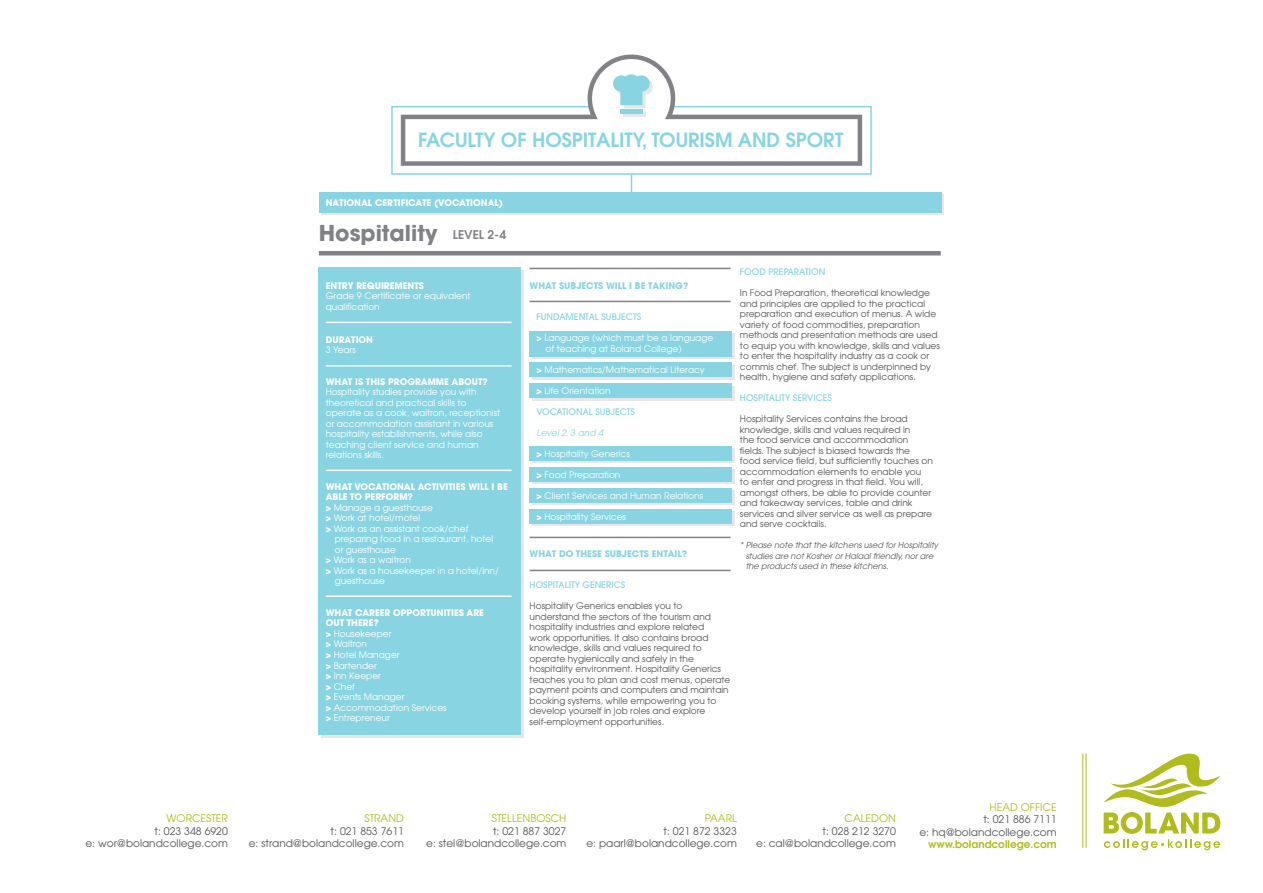
<style>
.page{position:relative;width:1263px;height:893px;background:#fff}
.page>*{position:absolute;margin:0;border:0;box-sizing:border-box;transform-origin:0 0}
.t1{font:700 21.75px "Avant Garde";color:#808285}
.t2{font:600 19.5px "Avant Garde";color:#88d4e2}
.t3{font:600 12px "Avant Garde";color:#808285}
.t4{font:10.5px/12.6px "Avant Garde";color:#57585a;text-align:right}
.t5{font:10.5px "Avant Garde";color:#b0bb1d}
.t6{font:600 10.5px "Avant Garde";color:#b0bb1d}
.t7{font:9px/10.5px "Avant Garde";color:#57585a}
.t8{font:9px/10.5px "Avant Garde";color:#fff}
.t9{font:700 9px "Avant Garde";color:#fff}
.t10{font:500 9px "Avant Garde";color:#88d4e2}
.t11{font:700 9px "Avant Garde";color:#88d4e2}
.t12{font:italic 9px "Avant Garde";color:#88d4e2}
.t13{font:italic 8.25px/10.5px "Avant Garde";color:#57585a}
.s1{font-weight:700}
</style>
<div class="page">
<hr style="left:530px;top:301px;width:200px;height:1px;background:#808285">
<hr style="left:530px;top:268px;width:200px;height:1px;background:#808285">
<div style="left:322px;top:194px;width:622px;height:21px;background:linear-gradient(to right,#87d4e2,#89d4e2)"></div>
<div style="left:319px;top:192px;width:622px;height:20px;background:#88d4e2"></div>
<hr style="left:319px;top:251px;width:622px;height:4px;background:#808285">
<hr style="left:530px;top:570px;width:200px;height:1px;background:#808285">
<hr style="left:530px;top:537px;width:200px;height:1px;background:#808285">
<div style="left:322px;top:271px;width:202px;height:467px;background:#e6e7e9"></div>
<div style="left:319px;top:268px;width:202px;height:467px;background:#88d4e2"></div>
<hr style="left:326px;top:322px;width:186px;height:1px;background:#fff">
<hr style="left:326px;top:365px;width:186px;height:1px;background:#fff">
<hr style="left:326px;top:470px;width:186px;height:1px;background:#fff">
<hr style="left:326px;top:595px;width:186px;height:2px;background:#fff">
<div style="left:532px;top:386px;width:202px;height:15px;background:#e6e7e9"></div>
<div style="left:532px;top:365px;width:202px;height:15px;background:#e6e7e9"></div>
<div style="left:532px;top:448px;width:202px;height:15px;background:#e6e7e9"></div>
<svg style="left:532px;top:469px;width:202px;height:15px"></svg>
<div style="left:532px;top:490px;width:202px;height:15px;background:#e6e7e9"></div>
<div style="left:532px;top:511px;width:202px;height:15px;background:#e6e7e9"></div>
<div style="left:532px;top:333px;width:202px;height:26px;background:#e6e7e9"></div>
<div style="left:530px;top:331px;width:202px;height:26px;background:#88d4e2"></div>
<div style="left:530px;top:362px;width:202px;height:15px;background:#88d4e2"></div>
<div style="left:530px;top:446px;width:202px;height:15px;background:#88d4e2"></div>
<div style="left:530px;top:467px;width:202px;height:14px;background:#88d4e2"></div>
<div style="left:530px;top:488px;width:202px;height:15px;background:#88d4e2"></div>
<div style="left:530px;top:509px;width:202px;height:15px;background:#88d4e2"></div>
<div style="left:530px;top:383px;width:202px;height:15px;background:#88d4e2"></div>
<svg style="left:595px;top:55px;width:73px;height:19px"></svg>
<svg style="left:391px;top:74px;width:481px;height:118px"></svg>
<div style="left:620px;top:109px;width:22px;height:5px;background:#88d4e2"></div>
<svg style="left:1103px;top:753px;width:117px;height:97px"></svg>
<hr style="left:1085px;top:753px;width:1px;height:95px;background:#b0bb1d">
<hr style="left:1082px;top:753px;width:1px;height:95px;background:#b0bb1d">
<h2 class="t2" style="left:418px;top:127px;width:427px">FACULTY OF HOSPITALITY, TOURISM AND SPORT</h2>
<p class="t9" style="left:326px;top:197px;width:179px">NATIONAL CERTIFICATE (VOCATIONAL)</p>
<h1 class="t1" style="left:319px;top:219px;width:120px">Hospitality</h1>
<h3 class="t3" style="left:453px;top:227px;width:55px">LEVEL 2-4</h3>
<p class="t9" style="left:326px;top:280px;width:100px">ENTRY REQUIREMENTS</p>
<p class="t8" style="left:326px;top:291px;width:146px">Grade 9 Certificate or equivalent qualification</p>
<p class="t9" style="left:326px;top:334px;width:49px">DURATION</p>
<p class="t8" style="left:326px;top:345px;width:32px">3 Years</p>
<p class="t9" style="left:326px;top:376px;width:164px">WHAT IS THIS PROGRAMME ABOUT?</p>
<p class="t8" style="left:326px;top:387px;width:176px">Hospitality studies provide you with theoretical and practical skills to operate as a cook, waitron, receptionist or accommodation assistant in various hospitality establishments, while also teaching client service and human relations skills.</p>
<p class="t9" style="left:326px;top:481px;width:184px">WHAT VOCATIONAL ACTIVITIES WILL I BE</p>
<p class="t9" style="left:326px;top:491px;width:89px">ABLE TO PERFORM?</p>
<p class="t8" style="left:326px;top:502px;width:109px"><span class="s1">&gt;</span> Manage a guesthouse</p>
<p class="t8" style="left:326px;top:513px;width:96px"><span class="s1">&gt;</span> Work at hotel/motel</p>
<p class="t8" style="left:326px;top:523px;width:144px"><span class="s1">&gt;</span> Work as an assistant cook/chef</p>
<p class="t8" style="left:335px;top:534px;width:160px">preparing food in a restaurant, hotel</p>
<p class="t8" style="left:335px;top:544px;width:63px">or guesthouse</p>
<p class="t8" style="left:326px;top:555px;width:87px"><span class="s1">&gt;</span> Work as a waitron</p>
<p class="t8" style="left:326px;top:565px;width:175px"><span class="s1">&gt;</span> Work as a housekeeper in a hotel/inn/</p>
<p class="t8" style="left:335px;top:576px;width:52px">guesthouse</p>
<p class="t8" style="left:326px;top:607px;width:160px"><span class="s1">WHAT CAREER OPPORTUNITIES ARE<br>OUT THERE?<br>&gt;</span> Housekeeper<br><span class="s1">&gt;</span> Waitron<br><span class="s1">&gt;</span> Hotel Manager<br><span class="s1">&gt;</span> Bartender<br><span class="s1">&gt;</span> Inn Keeper<br><span class="s1">&gt;</span> Chef<br><span class="s1">&gt;</span> Events Manager<br><span class="s1">&gt;</span> Accommodation Services<br><span class="s1">&gt;</span> Entrepreneur</p>
<p class="t11" style="left:530px;top:280px;width:160px">WHAT SUBJECTS WILL I BE TAKING?</p>
<p class="t10" style="left:536px;top:311px;width:106px">FUNDAMENTAL SUBJECTS</p>
<p class="t8" style="left:545px;top:332px;width:169px;text-indent:-9px"><span class="s1">&gt;</span> Language (which must be a language of teaching at Boland College)</p>
<p class="t8" style="left:536px;top:364px;width:170px"><span class="s1">&gt;</span> Mathematics/Mathematical Literacy</p>
<p class="t8" style="left:536px;top:385px;width:76px"><span class="s1">&gt;</span> Life Orientation</p>
<p class="t10" style="left:536px;top:406px;width:100px">VOCATIONAL SUBJECTS</p>
<p class="t12" style="left:536px;top:427px;width:68px">Level 2, 3 and 4</p>
<p class="t8" style="left:536px;top:448px;width:95px"><span class="s1">&gt;</span> Hospitality Generics</p>
<p class="t8" style="left:536px;top:469px;width:85px"><span class="s1">&gt;</span> Food Preparation</p>
<p class="t8" style="left:536px;top:490px;width:168px"><span class="s1">&gt;</span> Client Services and Human Relations</p>
<p class="t8" style="left:536px;top:511px;width:91px"><span class="s1">&gt;</span> Hospitality Services</p>
<p class="t11" style="left:530px;top:548px;width:159px">WHAT DO THESE SUBJECTS ENTAIL?</p>
<p class="t10" style="left:530px;top:580px;width:97px">HOSPITALITY GENERICS</p>
<p class="t7" style="left:530px;top:601px;width:202px">Hospitality Generics enables you to understand the sectors of the tourism and hospitality industries and explore related<br>work opportunities. It also contains broad knowledge, skills and values required to operate hygienically and safely in the hospitality environment. Hospitality Generics teaches you to plan and cost menus, operate payment points and computers and maintain booking systems, while empowering you to develop yourself in job roles and explore self-employment opportunities.</p>
<p class="t10" style="left:740px;top:266px;width:87px">FOOD PREPARATION</p>
<p class="t7" style="left:740px;top:287px;width:201px">In Food Preparation, theoretical knowledge and principles are applied to the practical preparation and execution of menus. A wide variety of food commodities, preparation methods and presentation methods are used to equip you with knowledge, skills and values to enter the hospitality industry as a cook or commis chef. The subject is underpinned by health, hygiene and safety applications.</p>
<p class="t10" style="left:740px;top:392px;width:93px">HOSPITALITY SERVICES</p>
<p class="t7" style="left:740px;top:413px;width:194px">Hospitality Services contains the broad knowledge, skills and values required in<br>the food service and accommodation fields. The subject is biased towards the food service field, but sufficiently touches on accommodation elements to enable you<br>to enter and progress in that field. You will, amongst others, be able to provide counter and takeaway services, table and drink services and silver service as well as prepare and serve cocktails.</p>
<p class="t13" style="left:746px;top:540px;width:194px;text-indent:-6px">* Please note that the kitchens used for Hospitality studies are not Kosher or Halaal friendly, nor are the products used in these kitchens.</p>
<p class="t5" style="left:166px;top:812px;width:63px">WORCESTER</p>
<p class="t4" style="left:85px;top:824px;width:144px">t: 023 348 6920<br>e: wor@bolandcollege.com</p>
<p class="t5" style="left:365px;top:812px;width:41px">STRAND</p>
<p class="t4" style="left:249px;top:824px;width:157px">t: 021 853 7611<br>e: strand@bolandcollege.com</p>
<p class="t5" style="left:492px;top:812px;width:76px">STELLENBOSCH</p>
<p class="t4" style="left:426px;top:824px;width:142px">t: 021 887 3027<br>e: stel@bolandcollege.com</p>
<p class="t5" style="left:705px;top:812px;width:34px">PAARL</p>
<p class="t4" style="left:586px;top:824px;width:152px">t: 021 872 3323<br>e: paarl@bolandcollege.com</p>
<p class="t5" style="left:844px;top:812px;width:53px">CALEDON</p>
<p class="t4" style="left:756px;top:824px;width:141px">t: 028 212 3270<br>e: cal@bolandcollege.com</p>
<p class="t5" style="left:989px;top:800px;width:69px">HEAD OFFICE</p>
<p class="t4" style="left:919px;top:813px;width:139px">t: 021 886 7111<br>e: hq@bolandcollege.com</p>
<p class="t6" style="left:928px;top:838px;width:130px">www.bolandcollege.com</p>
</div>
